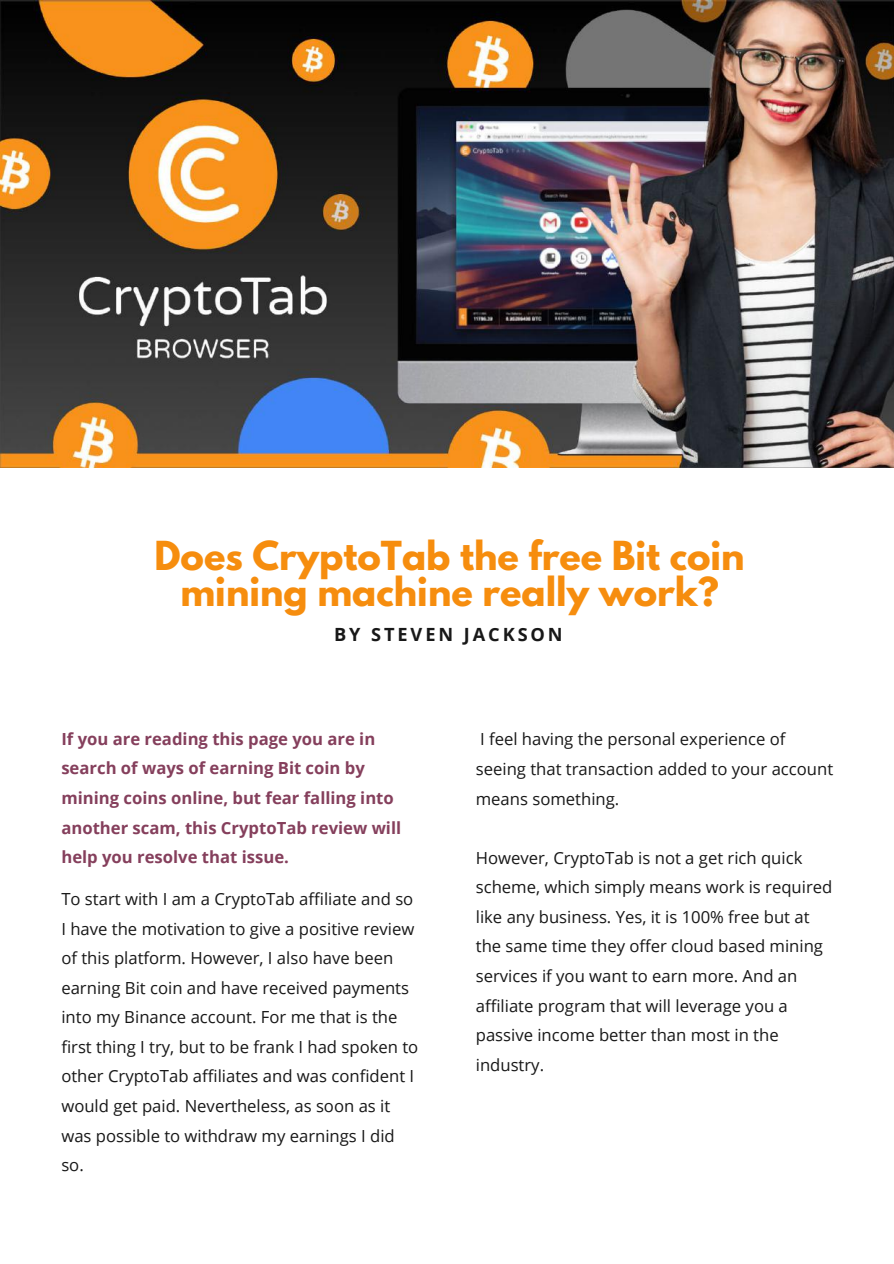
<style>
.page{position:relative;width:894px;height:1264px;background:#fff}
.page>*{position:absolute;margin:0;border:0;box-sizing:border-box;transform-origin:0 0}
.t1{font:700 35.4px/36px "League Spartan";color:#f68d0e;text-align:center}
.t2{font:700 18.15px "Open Sans";letter-spacing:.16em;color:#181818}
.t3{font:16.65px/29.5px "Open Sans";color:#181818}
.t4{font:700 16.65px/29.5px "Open Sans";color:#853f5c}
</style>
<div class="page">
<img style="left:0;top:0;width:893px;height:467px">
<h1 class="t1" style="left:154px;top:542px;width:591px">Does CryptoTab the free Bit coin mining machine really work?</h1>
<p class="t2" style="left:334px;top:621px;width:230px">BY STEVEN JACKSON</p>
<p class="t4" style="left:61px;top:723px;width:341px">If you are reading this page you are in search of ways of earning Bit coin by mining coins online, but fear falling into another scam, this CryptoTab review will help you resolve that issue.</p>
<p class="t3" style="left:61px;top:883px;width:358px">To start with I am a CryptoTab affiliate and so I have the motivation to give a positive review of this platform. However, I also have been earning Bit coin and have received payments into my Binance account. For me that is the first thing I try, but to be frank I had spoken to other CryptoTab affiliates and was confident I would get paid. Nevertheless, as soon as it was possible to withdraw my earnings I did so.</p>
<p class="t3" style="left:475px;top:724px;width:359px">I feel having the personal experience of seeing that transaction added to your account means something.</p>
<p class="t3" style="left:475px;top:842px;width:358px">However, CryptoTab is not a get rich quick scheme, which simply means work is required like any business. Yes, it is 100% free but at the same time they offer cloud based mining services if you want to earn more. And an affiliate program that will leverage you a passive income better than most in the industry.</p>
</div>
